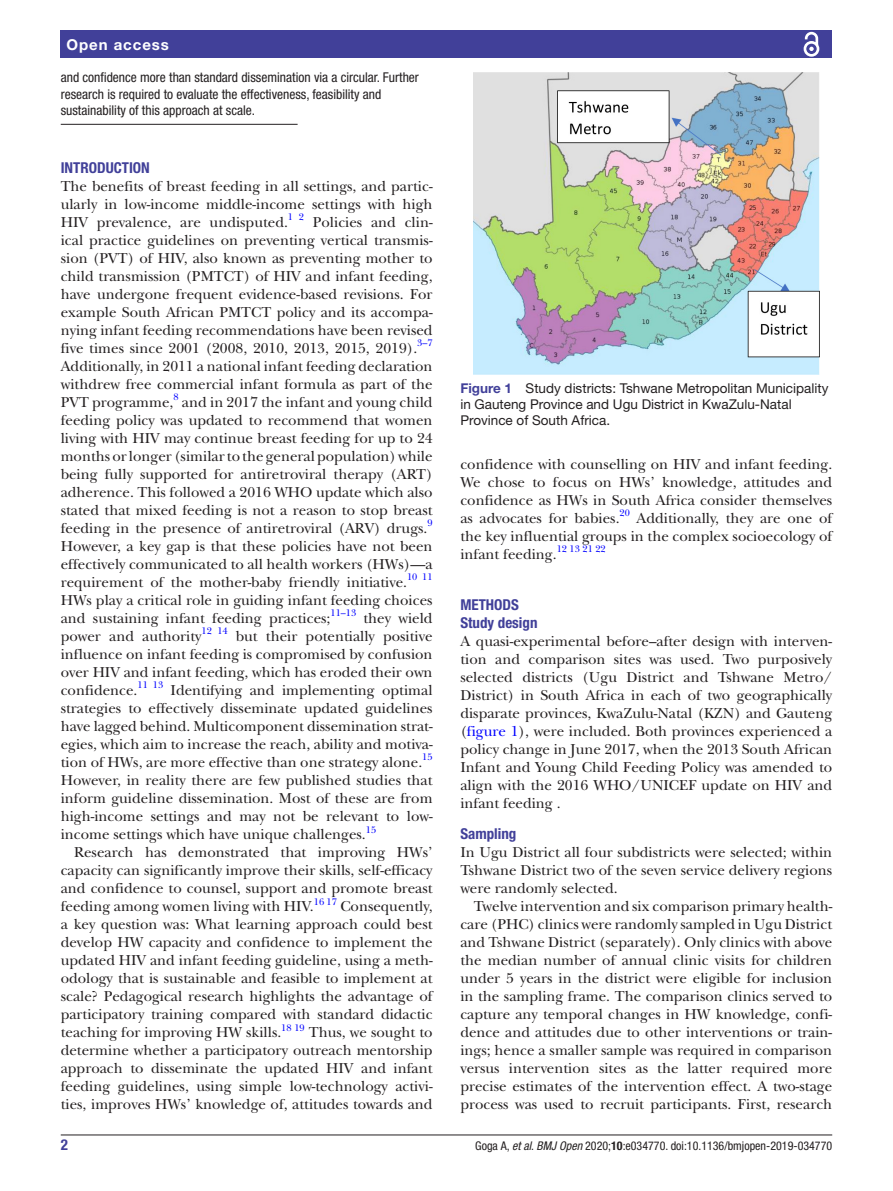
<style>
.page{position:relative;width:893px;height:1191px;background:#fff}
.page>*{position:absolute;margin:0;border:0;box-sizing:border-box;transform-origin:0 0}
.t1{font:15px/18px "New Baskerville";color:#231f20;text-align:justify}
.t2{font:700 condensed 15px/18px "Helvetica Neue LT Std";color:#414099}
.t3{font:700 15px "Helvetica Neue LT Std";letter-spacing:.065em;color:#fff}
.t4{font:condensed 13.5px/16.5px "Helvetica Neue LT Std";color:#231f20}
.t5{font:13.5px/16.2px "Helvetica Neue LT Std";color:#231f20}
.t6{font:condensed 12px "Helvetica Neue LT Std";color:#231f20}
.t7{font:9.9px "New Baskerville";color:#00f}
.s1{font-weight:700;color:#414099}
.s2{color:#00f}
.s3{font-style:italic}
.s4{font-weight:700}
</style>
<div class="page">
<hr style="left:61px;top:1134px;width:771px;height:1px;background:#231f20">
<div style="left:61px;top:31px;width:771px;height:27px;background:#414099"></div>
<svg style="left:803px;top:31px;width:17px;height:26px"></svg>
<hr style="left:61px;top:124px;width:237px;height:1px;background:#231f20">
<img style="left:473px;top:73px;width:346px;height:302px">
<p class="t3" style="left:66px;top:35px;width:104px">Open access</p>
<p class="t4" style="left:61px;top:69px;width:360px">and confidence more than standard dissemination via a circular. Further research is required to evaluate the effectiveness, feasibility and sustainability of this approach at scale.</p>
<p class="t2" style="left:61px;top:158px;width:91px">INTRODUCTION</p>
<p class="t1" style="left:61px;top:177px;width:373px">The benefits of breast feeding in all settings, and partic&shy;ularly in low-income middle-income settings with high HIV prevalence, are undisputed.</p>
<p class="t7" style="left:288px;top:211px;width:18px">1 2</p>
<p class="t1" style="left:61px;top:213px;width:373px;text-indent:252px">Policies and clin&shy;ical practice guidelines on preventing vertical transmis&shy;sion (PVT) of HIV, also known as preventing mother to child transmission (PMTCT) of HIV and infant feeding, have undergone frequent evidence-based revisions. For example South African PMTCT policy and its accompa&shy;nying infant feeding recommendations have been revised five times since 2001 (2008, 2010, 2013, 2015, 2019).</p>
<p class="t7" style="left:417px;top:337px;width:17px">3–7</p>
<p class="t1" style="left:61px;top:357px;width:373px">Additionally, in 2011 a national infant feeding declaration withdrew free commercial infant formula as part of the PVT programme,</p>
<p class="t7" style="left:174px;top:391px;width:7px">8</p>
<p class="t1" style="left:61px;top:393px;width:373px;text-indent:121px">and in 2017 the infant and young child feeding policy was updated to recommend that women living with HIV may continue breast feeding for up to 24 months or longer (similar to the general population) while being fully supported for antiretroviral therapy (ART) adherence. This followed a 2016 WHO update which also stated that mixed feeding is not a reason to stop breast feeding in the presence of antiretroviral (ARV) drugs.</p>
<p class="t7" style="left:427px;top:517px;width:7px">9</p>
<p class="t1" style="left:61px;top:537px;width:373px">However, a key gap is that these policies have not been effectively communicated to all health workers (HWs)—a requirement of the mother-baby friendly initiative.</p>
<p class="t7" style="left:407px;top:571px;width:27px">10 11</p>
<p class="t1" style="left:61px;top:591px;width:373px">HWs play a critical role in guiding infant feeding choices and sustaining infant feeding practices;</p>
<p class="t7" style="left:331px;top:607px;width:27px">11–13</p>
<p class="t1" style="left:363px;top:609px;width:71px">they wield</p>
<p class="t1" style="left:61px;top:627px;width:142px">power and authority</p>
<p class="t7" style="left:202px;top:625px;width:28px">12 14</p>
<p class="t1" style="left:61px;top:627px;width:373px;text-indent:175px">but their potentially positive influence on infant feeding is compromised by confusion over HIV and infant feeding, which has eroded their own confidence.</p>
<p class="t7" style="left:138px;top:679px;width:27px">11 13</p>
<p class="t1" style="left:61px;top:681px;width:373px;text-indent:110px">Identifying and implementing optimal strategies to effectively disseminate updated guidelines have lagged behind. Multicomponent dissemination strat&shy;egies, which aim to increase the reach, ability and motiva&shy;tion of HWs, are more effective than one strategy alone.</p>
<p class="t7" style="left:422px;top:751px;width:12px">15</p>
<p class="t1" style="left:61px;top:771px;width:373px">However, in reality there are few published studies that inform guideline dissemination. Most of these are from high-income settings and may not be relevant to low&shy;income settings which have unique challenges.</p>
<p class="t7" style="left:366px;top:823px;width:12px">15</p>
<p class="t1" style="left:61px;top:843px;width:373px;text-indent:14px">Research has demonstrated that improving HWs’ capacity can significantly improve their skills, self-efficacy and confidence to counsel, support and promote breast feeding among women living with HIV.</p>
<p class="t7" style="left:314px;top:895px;width:25px">16 17</p>
<p class="t1" style="left:61px;top:897px;width:373px;text-indent:280px">Consequently, a key question was: What learning approach could best develop HW capacity and confidence to implement the updated HIV and infant feeding guideline, using a meth&shy;odology that is sustainable and feasible to implement at scale? Pedagogical research highlights the advantage of participatory training compared with standard didactic teaching for improving HW skills.<sup>18</sup> <sup>19</sup> Thus, we sought to determine whether a participatory outreach mentorship approach to disseminate the updated HIV and infant feeding guidelines, using simple low-technology activi&shy;ties, improves HWs’ knowledge of, attitudes towards and</p>
<p class="t5" style="left:460px;top:379px;width:370px"><span class="s1">Figure 1</span> Study districts: Tshwane Metropolitan Municipality in Gauteng Province and Ugu District in KwaZulu-Natal<br>Province of South Africa.</p>
<p class="t1" style="left:460px;top:455px;width:373px">confidence with counselling on HIV and infant feeding.<br>We chose to focus on HWs’ knowledge, attitudes and confidence as HWs in South Africa consider themselves as advocates for babies.<sup>20</sup> Additionally, they are one of the key influential groups in the complex socioecology of infant feeding.</p>
<p class="t7" style="left:557px;top:543px;width:51px">12 13 21 22</p>
<p class="t2" style="left:460px;top:595px;width:79px">METHODS<br>Study design</p>
<p class="t1" style="left:460px;top:632px;width:373px">A quasi-experimental before–after design with interven&shy;tion and comparison sites was used. Two purposively selected districts (Ugu District and Tshwane Metro/ District) in South Africa in each of two geographically disparate provinces, KwaZulu-Natal (KZN) and Gauteng (<span class="s2">figure 1</span>), were included. Both provinces experienced a policy change in June 2017, when the 2013 South African Infant and Young Child Feeding Policy was amended to align with the 2016 WHO/UNICEF update on HIV and infant feeding .</p>
<p class="t2" style="left:460px;top:824px;width:58px">Sampling</p>
<p class="t1" style="left:460px;top:843px;width:373px">In Ugu District all four subdistricts were selected; within Tshwane District two of the seven service delivery regions were randomly selected.</p>
<p class="t1" style="left:460px;top:897px;width:373px;text-indent:14px">Twelve intervention and six comparison primary health&shy;care (PHC) clinics were randomly sampled in Ugu District and Tshwane District (separately). Only clinics with above the median number of annual clinic visits for children under 5 years in the district were eligible for inclusion in the sampling frame. The comparison clinics served to capture any temporal changes in HW knowledge, confi&shy;dence and attitudes due to other interventions or train&shy;ings; hence a smaller sample was required in comparison versus intervention sites as the latter required more precise estimates of the intervention effect. A two-stage process was used to recruit participants. First, research</p>
<p class="t2" style="left:61px;top:1135px;width:9px">2</p>
<p class="t6" style="left:475px;top:1138px;width:358px">Goga A, <span class="s3">et al</span>. <span class="s3">BMJ Open</span> 2020;<span class="s4">10</span>:e034770. doi:10.1136/bmjopen-2019-034770</p>
</div>
